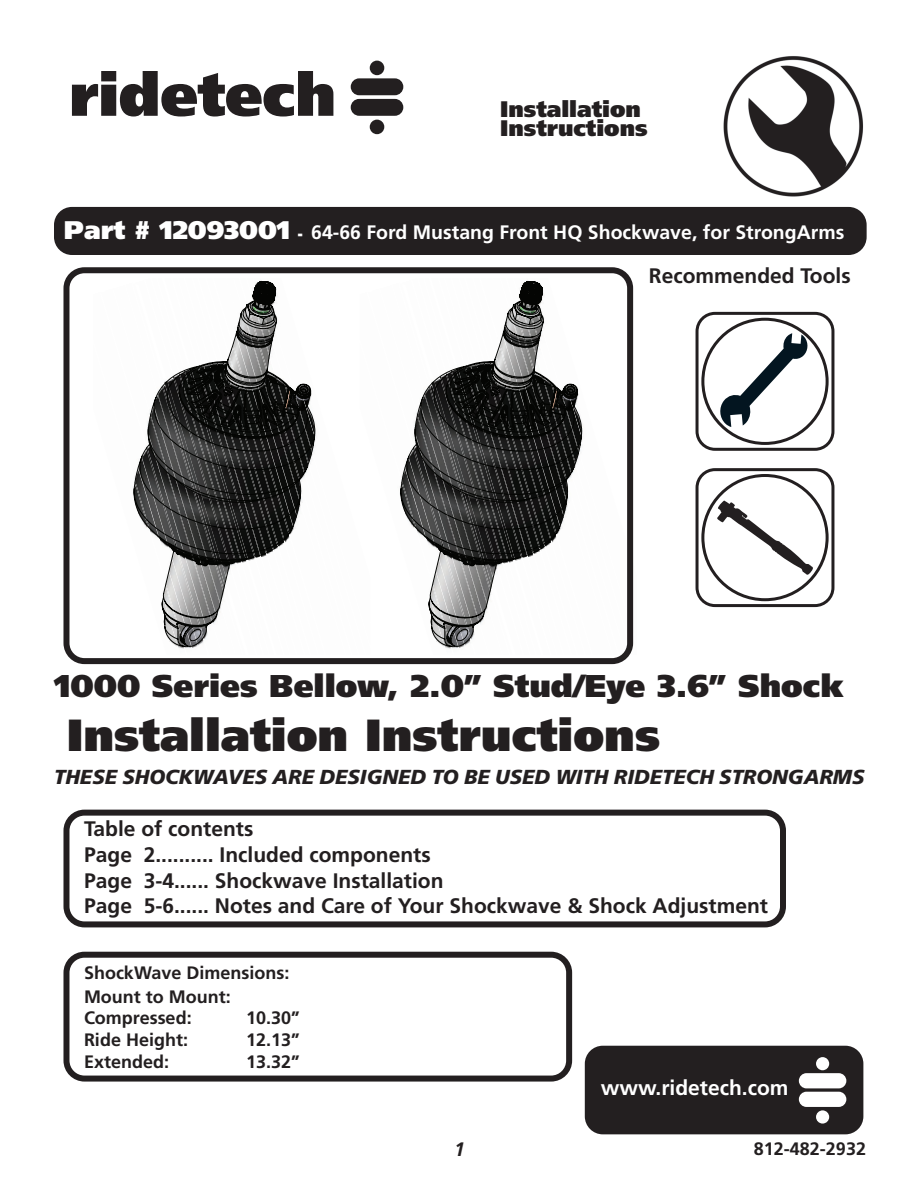
<style>
.page{position:relative;width:918px;height:1188px;background:#fff}
.page>*{position:absolute;margin:0;border:0;box-sizing:border-box;transform-origin:0 0}
.t1{font:900 45px "Frutiger";color:#231f20}
.t2{font:900 31.5px "Frutiger";color:#231f20}
.t3{font:900 22.5px/19.5px "Frutiger";color:#231f20}
.t4{font:700 21px/25.7px "Frutiger";color:#231f20}
.t5{font:700 21px "Frutiger";color:#fff}
.t6{font:italic 900 20.25px "Frutiger";color:#231f20}
.t7{font:700 19.5px "Frutiger";color:#fff}
.t8{font:italic 700 19.5px "Frutiger";color:#231f20}
.t9{font:700 18px/23.4px "Frutiger";color:#231f20}
.s1{font-weight:900;font-size:25.5px}
.s2{font-weight:900;font-size:15px}
</style>
<div class="page">
<img style="left:723px;top:56px;width:136px;height:141px">
<svg style="left:72px;top:71px;width:261px;height:46px"></svg>
<div style="left:351px;top:78px;width:52px;height:17px;background:#231f20;border-radius:8px"></div>
<div style="left:351px;top:99px;width:52px;height:17px;background:#231f20;border-radius:8px"></div>
<div style="left:370px;top:61px;width:14px;height:14px;background:#231f20;border-radius:50%"></div>
<div style="left:370px;top:120px;width:14px;height:14px;background:#231f20;border-radius:50%"></div>
<div style="left:696px;top:468px;width:138px;height:139px;border:3px solid #231f20;border-radius:18px"></div>
<svg style="left:717px;top:501px;width:96px;height:74px"></svg>
<div style="left:701px;top:474px;width:128px;height:127px;border:3px solid #231f20;border-radius:50%"></div>
<div style="left:585px;top:1046px;width:278px;height:88px;background:#231f20;border-radius:18px"></div>
<div style="left:799px;top:1073px;width:47px;height:15px;background:#fff;border-radius:8px"></div>
<div style="left:799px;top:1092px;width:47px;height:15px;background:#fff;border-radius:8px"></div>
<div style="left:816px;top:1057px;width:13px;height:13px;background:#fff;border-radius:50%"></div>
<div style="left:816px;top:1110px;width:13px;height:14px;background:#fff;border-radius:50%"></div>
<div style="left:696px;top:312px;width:138px;height:139px;border:3px solid #231f20;border-radius:18px"></div>
<div style="left:701px;top:318px;width:128px;height:127px;border:3px solid #231f20;border-radius:50%"></div>
<svg style="left:719px;top:333px;width:90px;height:94px"></svg>
<div style="left:54px;top:207px;width:813px;height:48px;background:#231f20;border-radius:18px"></div>
<div style="left:63px;top:810px;width:723px;height:117px;border:6px solid #231f20;border-radius:18px"></div>
<div style="left:63px;top:952px;width:509px;height:130px;border:6px solid #231f20;border-radius:18px"></div>
<img style="left:633px;top:286px;width:1px;height:236px">
<img style="left:633px;top:522px;width:1px;height:123px">
<svg style="left:400px;top:280px;width:182px;height:367px"></svg>
<svg style="left:133px;top:280px;width:182px;height:367px"></svg>
<div style="left:63px;top:267px;width:570px;height:397px;border:6px solid #231f20;border-radius:18px"></div>
<p class="t3" style="left:500px;top:101px;width:149px">Installation<br>Instructions</p>
<p class="t7" style="left:64px;top:225px;width:782px"><span class="s1">Part # 12093001</span> <span class="s2">-</span> 64-66 Ford Mustang Front HQ Shockwave, for StrongArms</p>
<p class="t4" style="left:649px;top:265px;width:203px">Recommended Tools</p>
<h2 class="t2" style="left:54px;top:673px;width:791px">1000 Series Bellow, 2.0” Stud/Eye 3.6” Shock</h2>
<h1 class="t1" style="left:67px;top:717px;width:595px">Installation Instructions</h1>
<p class="t6" style="left:54px;top:769px;width:812px">THESE SHOCKWAVES ARE DESIGNED TO BE USED WITH RIDETECH STRONGARMS</p>
<p class="t4" style="left:84px;top:817px;width:685px">Table of contents<br>Page 2.......... Included components<br>Page 3-4...... Shockwave Installation<br>Page 5-6...... Notes and Care of Your Shockwave &amp; Shock Adjustment</p>
<p class="t9" style="left:84px;top:963px;width:207px">ShockWave Dimensions:<br>Mount to Mount:</p>
<p class="t9" style="left:84px;top:1008px;width:109px">Compressed:</p>
<p class="t9" style="left:246px;top:1008px;width:55px">10.30”</p>
<p class="t9" style="left:84px;top:1030px;width:106px">Ride Height:</p>
<p class="t9" style="left:246px;top:1030px;width:55px">12.13”</p>
<p class="t9" style="left:84px;top:1051px;width:87px">Extended:</p>
<p class="t9" style="left:246px;top:1051px;width:55px">13.32”</p>
<p class="t5" style="left:601px;top:1079px;width:189px">www.ridetech.com</p>
<p class="t8" style="left:454px;top:1142px;width:12px">1</p>
<p class="t9" style="left:754px;top:1138px;width:114px">812-482-2932</p>
</div>
